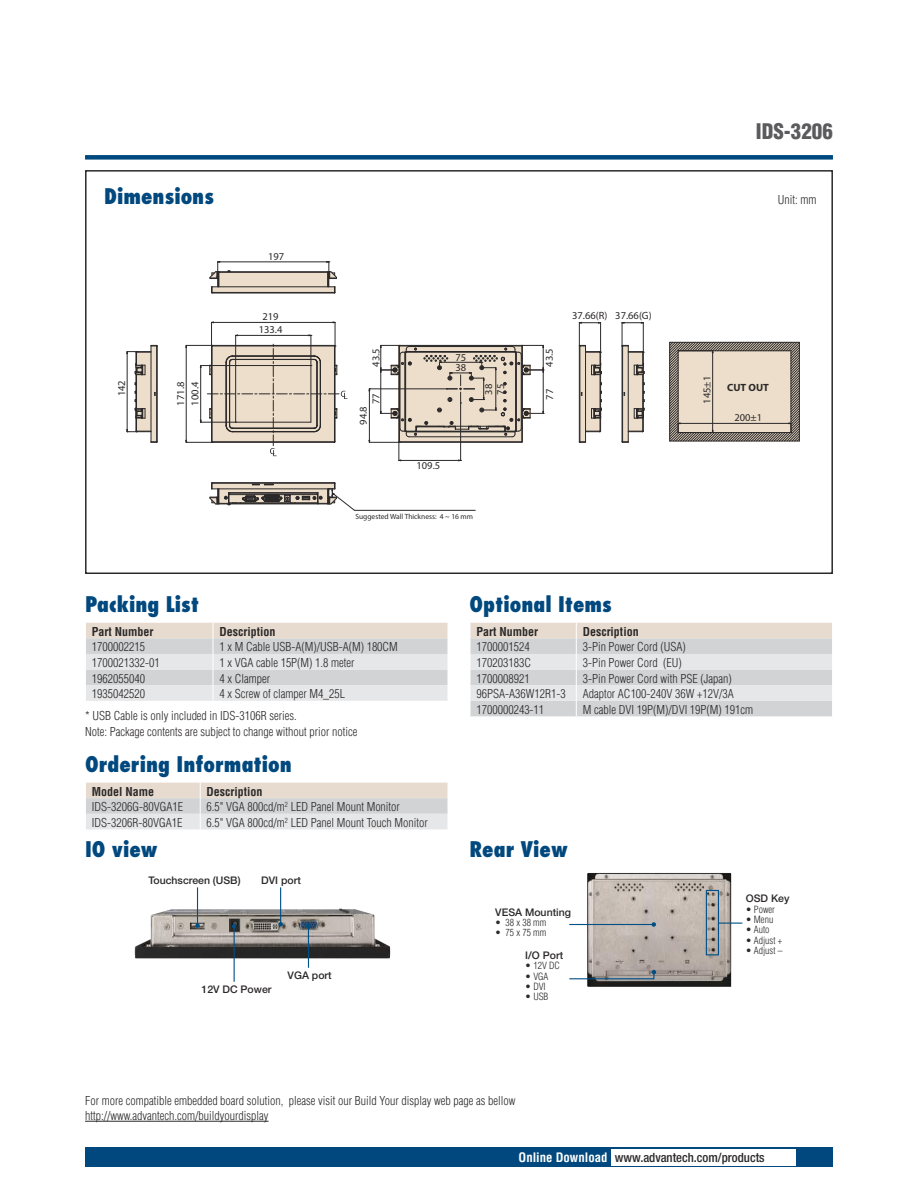
<style>
.page{position:relative;width:918px;height:1188px;background:#fff}
.page>*{position:absolute;margin:0;border:0;box-sizing:border-box;transform-origin:0 0}
.t1{font:800 condensed 21px "Futura";color:#00487d}
.t2{font:900 condensed 21px "Helvetica";color:#5b5b5e}
.t3{font:500 condensed 12.75px "Helvetica Neue";color:#2b2829}
.t4{font:300 condensed 12px/15px "Helvetica";color:#2b2829}
.t5{font:700 condensed 12px "Helvetica";color:#2b2829}
.t6{font:10.5px "Myriad Pro";color:#2b2829}
.t7{font:500 10.5px "Helvetica Neue";color:#2b2829}
.t8{font:700 10.5px "Myriad Pro";color:#2b2829}
.t9{font:300 condensed 9.75px "Helvetica";color:#2b2829}
.t10{font:7.5px "Myriad Pro";color:#2b2829}
.s1{font-family:"Helvetica";font-weight:700;color:#fff}
</style>
<div class="page">
<div style="left:85px;top:155px;width:748px;height:5px;background:#00487d"></div>
<div style="left:85px;top:1147px;width:748px;height:20px;background:#00487d"></div>
<div style="left:611px;top:1149px;width:184px;height:16px;background:#fff"></div>
<div style="left:85px;top:170px;width:748px;height:404px;border:2px solid #2b2829"></div>
<img style="left:587px;top:873px;width:144px;height:114px">
<img style="left:135px;top:909px;width:255px;height:49px">
<hr style="left:85px;top:1121px;width:184px;height:1px;background:#2b2829">
<svg style="left:86px;top:623px;width:362px;height:78px;background:#dedddb"></svg>
<svg style="left:86px;top:783px;width:362px;height:46px;background:#dfdcd9"></svg>
<svg style="left:470px;top:623px;width:362px;height:93px;background:#dcdbda"></svg>
<hr style="left:308px;top:926px;width:1px;height:42px;background:#004f86">
<svg style="left:306px;top:924px;width:5px;height:4px"></svg>
<hr style="left:234px;top:926px;width:1px;height:56px;background:#004f86">
<svg style="left:232px;top:924px;width:4px;height:4px"></svg>
<hr style="left:280px;top:887px;width:1px;height:37px;background:#004f86">
<svg style="left:278px;top:922px;width:5px;height:5px"></svg>
<hr style="left:197px;top:887px;width:1px;height:39px;background:#004f86">
<svg style="left:195px;top:923px;width:5px;height:5px"></svg>
<div style="left:706px;top:890px;width:13px;height:65px;border:1px solid #004f86"></div>
<svg style="left:719px;top:923px;width:23px;height:1px"></svg>
<hr style="left:569px;top:924px;width:85px;height:1px;background:#004f86">
<svg style="left:652px;top:922px;width:4px;height:5px"></svg>
<svg style="left:569px;top:970px;width:87px;height:10px"></svg>
<div style="left:136px;top:352px;width:15px;height:80px;background:#ecdeca"></div>
<div style="left:151px;top:345px;width:6px;height:97px;background:#ecdeca"></div>
<div style="left:586px;top:352px;width:15px;height:80px;background:#ecdeca"></div>
<div style="left:580px;top:345px;width:6px;height:97px;background:#ecdeca"></div>
<div style="left:629px;top:352px;width:14px;height:80px;background:#ecdeca"></div>
<svg style="left:623px;top:376px;width:5px;height:65px"></svg>
<hr style="left:580px;top:346px;width:1px;height:96px;background:#2b2829">
<hr style="left:585px;top:346px;width:1px;height:96px;background:#2b2829">
<svg style="left:579px;top:441px;width:7px;height:2px"></svg>
<hr style="left:579px;top:346px;width:1px;height:96px;background:#2b2829">
<svg style="left:586px;top:430px;width:15px;height:2px"></svg>
<hr style="left:127px;top:354px;width:1px;height:76px;background:#2b2829">
<hr style="left:369px;top:442px;width:30px;height:1px;background:#2b2829">
<hr style="left:369px;top:388px;width:77px;height:1px;background:#2b2829">
<hr style="left:369px;top:391px;width:1px;height:49px;background:#2b2829">
<svg style="left:186px;top:322px;width:161px;height:134px"></svg>
<svg style="left:579px;top:322px;width:23px;height:54px"></svg>
<hr style="left:600px;top:375px;width:1px;height:56px;background:#2b2829">
<svg style="left:591px;top:382px;width:11px;height:37px"></svg>
<svg style="left:629px;top:430px;width:15px;height:2px"></svg>
<hr style="left:628px;top:346px;width:1px;height:96px;background:#2b2829">
<hr style="left:622px;top:346px;width:1px;height:96px;background:#2b2829">
<svg style="left:621px;top:441px;width:8px;height:2px"></svg>
<hr style="left:642px;top:375px;width:1px;height:56px;background:#2b2829">
<hr style="left:643px;top:375px;width:1px;height:56px;background:#2b2829">
<svg style="left:621px;top:322px;width:24px;height:54px"></svg>
<svg style="left:634px;top:382px;width:11px;height:37px"></svg>
<hr style="left:354px;top:510px;width:121px;height:1px;background:#2b2829">
<svg style="left:669px;top:341px;width:131px;height:101px;background:#c2b6a7"></svg>
<svg style="left:209px;top:482px;width:147px;height:29px"></svg>
<hr style="left:156px;top:346px;width:1px;height:96px;background:#2b2829">
<hr style="left:151px;top:346px;width:1px;height:96px;background:#2b2829">
<svg style="left:151px;top:441px;width:7px;height:2px"></svg>
<hr style="left:157px;top:346px;width:1px;height:96px;background:#2b2829">
<svg style="left:126px;top:429px;width:25px;height:3px"></svg>
<svg style="left:126px;top:345px;width:32px;height:31px"></svg>
<hr style="left:136px;top:375px;width:1px;height:56px;background:#2b2829">
<svg style="left:134px;top:382px;width:12px;height:37px"></svg>
<svg style="left:209px;top:261px;width:128px;height:33px"></svg>
<svg style="left:380px;top:345px;width:164px;height:116px"></svg>
<h1 class="t2" style="left:756px;top:120px;width:79px">IDS-3206</h1>
<h1 class="t1" style="left:104px;top:187px;width:111px">Dimensions</h1>
<p class="t4" style="left:778px;top:193px;width:40px">Unit: mm</p>
<p class="t6" style="left:118px;top:396px;width:18px;rotate:-90deg">142</p>
<p class="t6" style="left:191px;top:406px;width:25px;rotate:-90deg">100.4</p>
<p class="t6" style="left:177px;top:406px;width:25px;rotate:-90deg">171.8</p>
<p class="t6" style="left:268px;top:253px;width:18px">197</p>
<p class="t6" style="left:263px;top:313px;width:18px">219</p>
<p class="t6" style="left:259px;top:326px;width:25px">133.4</p>
<p class="t6" style="left:372px;top:367px;width:20px;rotate:-90deg">43.5</p>
<p class="t6" style="left:545px;top:367px;width:20px;rotate:-90deg">43.5</p>
<p class="t6" style="left:455px;top:353px;width:12px">75</p>
<p class="t6" style="left:455px;top:364px;width:12px">38</p>
<p class="t6" style="left:372px;top:404px;width:12px;rotate:-90deg">77</p>
<p class="t6" style="left:359px;top:425px;width:20px;rotate:-90deg">94.8</p>
<p class="t6" style="left:417px;top:462px;width:25px">109.5</p>
<p class="t6" style="left:485px;top:395px;width:12px;rotate:-90deg">38</p>
<p class="t6" style="left:497px;top:395px;width:12px;rotate:-90deg">75</p>
<p class="t10" style="left:355px;top:514px;width:119px">Suggested Wall Thickness: 4 ~ 16 mm</p>
<p class="t6" style="left:546px;top:400px;width:12px;rotate:-90deg">77</p>
<p class="t6" style="left:572px;top:311px;width:37px">37.66(R)</p>
<p class="t6" style="left:615px;top:311px;width:38px">37.66(G)</p>
<p class="t6" style="left:703px;top:404px;width:29px;rotate:-90deg">145±1</p>
<p class="t8" style="left:727px;top:382px;width:43px">CUT OUT</p>
<p class="t6" style="left:734px;top:414px;width:29px">200±1</p>
<h1 class="t1" style="left:85px;top:595px;width:116px">Packing List</h1>
<p class="t5" style="left:92px;top:627px;width:63px">Part Number</p>
<p class="t5" style="left:219px;top:627px;width:57px">Description</p>
<p class="t4" style="left:92px;top:640px;width:55px">1700002215</p>
<p class="t4" style="left:219px;top:640px;width:180px">1 x M Cable USB-A(M)/USB-A(M) 180CM</p>
<p class="t4" style="left:92px;top:656px;width:69px">1700021332-01</p>
<p class="t4" style="left:219px;top:656px;width:137px">1 x VGA cable 15P(M) 1.8 meter</p>
<p class="t4" style="left:92px;top:672px;width:55px">1962055040</p>
<p class="t4" style="left:219px;top:672px;width:52px">4 x Clamper</p>
<p class="t4" style="left:92px;top:687px;width:55px">1935042520</p>
<p class="t4" style="left:85px;top:684px;width:262px;line-height:21.9px;text-indent:134px">4 x Screw of clamper M4_25L * USB Cable is only included in IDS-3106R series.</p>
<p class="t4" style="left:85px;top:725px;width:274px">Note: Package contents are subject to change without prior notice</p>
<h1 class="t1" style="left:85px;top:755px;width:208px">Ordering Information</h1>
<p class="t5" style="left:92px;top:787px;width:64px">Model Name</p>
<p class="t5" style="left:207px;top:787px;width:57px">Description</p>
<p class="t4" style="left:92px;top:800px;width:93px">IDS-3206G-80VGA1E</p>
<p class="t4" style="left:207px;top:800px;width:195px">6.5" VGA 800cd/m<sup>2</sup> LED Panel Mount Monitor</p>
<p class="t4" style="left:92px;top:816px;width:92px">IDS-3206R-80VGA1E</p>
<p class="t4" style="left:207px;top:816px;width:223px">6.5" VGA 800cd/m<sup>2</sup> LED Panel Mount Touch Monitor</p>
<h1 class="t1" style="left:470px;top:595px;width:144px">Optional Items</h1>
<p class="t5" style="left:476px;top:627px;width:63px">Part Number</p>
<p class="t5" style="left:583px;top:627px;width:57px">Description</p>
<p class="t4" style="left:476px;top:640px;width:55px">1700001524</p>
<p class="t4" style="left:583px;top:640px;width:105px">3-Pin Power Cord (USA)</p>
<p class="t4" style="left:476px;top:656px;width:56px">170203183C</p>
<p class="t4" style="left:583px;top:656px;width:101px">3-Pin Power Cord (EU)</p>
<p class="t4" style="left:476px;top:672px;width:55px">1700008921</p>
<p class="t4" style="left:583px;top:672px;width:151px">3-Pin Power Cord with PSE (Japan)</p>
<p class="t4" style="left:476px;top:687px;width:91px">96PSA-A36W12R1-3</p>
<p class="t4" style="left:583px;top:687px;width:153px">Adaptor AC100-240V 36W +12V/3A</p>
<p class="t4" style="left:476px;top:703px;width:69px">1700000243-11</p>
<p class="t4" style="left:583px;top:703px;width:172px">M cable DVI 19P(M)/DVI 19P(M) 191cm</p>
<h1 class="t1" style="left:85px;top:840px;width:74px">IO view</h1>
<h1 class="t1" style="left:470px;top:840px;width:100px">Rear View</h1>
<p class="t7" style="left:148px;top:877px;width:94px">Touchscreen (USB)</p>
<p class="t7" style="left:261px;top:877px;width:41px">DVI port</p>
<p class="t7" style="left:288px;top:971px;width:46px">VGA port</p>
<p class="t7" style="left:202px;top:985px;width:72px">12V DC Power</p>
<p class="t7" style="left:495px;top:908px;width:77px">VESA Mounting</p>
<p class="t9" style="left:495px;top:919px;width:52px">• 38 x 38 mm</p>
<p class="t9" style="left:495px;top:929px;width:52px">• 75 x 75 mm</p>
<p class="t7" style="left:525px;top:951px;width:39px">I/O Port</p>
<p class="t9" style="left:525px;top:962px;width:36px">• 12V DC</p>
<p class="t9" style="left:525px;top:972px;width:25px">• VGA</p>
<p class="t9" style="left:525px;top:982px;width:22px">• DVI</p>
<p class="t9" style="left:525px;top:993px;width:25px">• USB</p>
<p class="t4" style="left:85px;top:1094px;width:432px">For more compatible embedded board solution, please visit our Build Your display web page as bellow http://www.advantech.com/buildyourdisplay</p>
<p class="t7" style="left:746px;top:895px;width:45px">OSD Key</p>
<p class="t9" style="left:746px;top:905px;width:31px">• Power</p>
<p class="t9" style="left:746px;top:916px;width:29px">• Menu</p>
<p class="t9" style="left:746px;top:926px;width:25px">• Auto</p>
<p class="t9" style="left:746px;top:936px;width:38px">• Adjust +</p>
<p class="t9" style="left:746px;top:947px;width:38px">• Adjust –</p>
<p class="t3" style="left:519px;top:1153px;width:248px"><span class="s1">Online Download</span> www.advantech.com/products</p>
</div>
